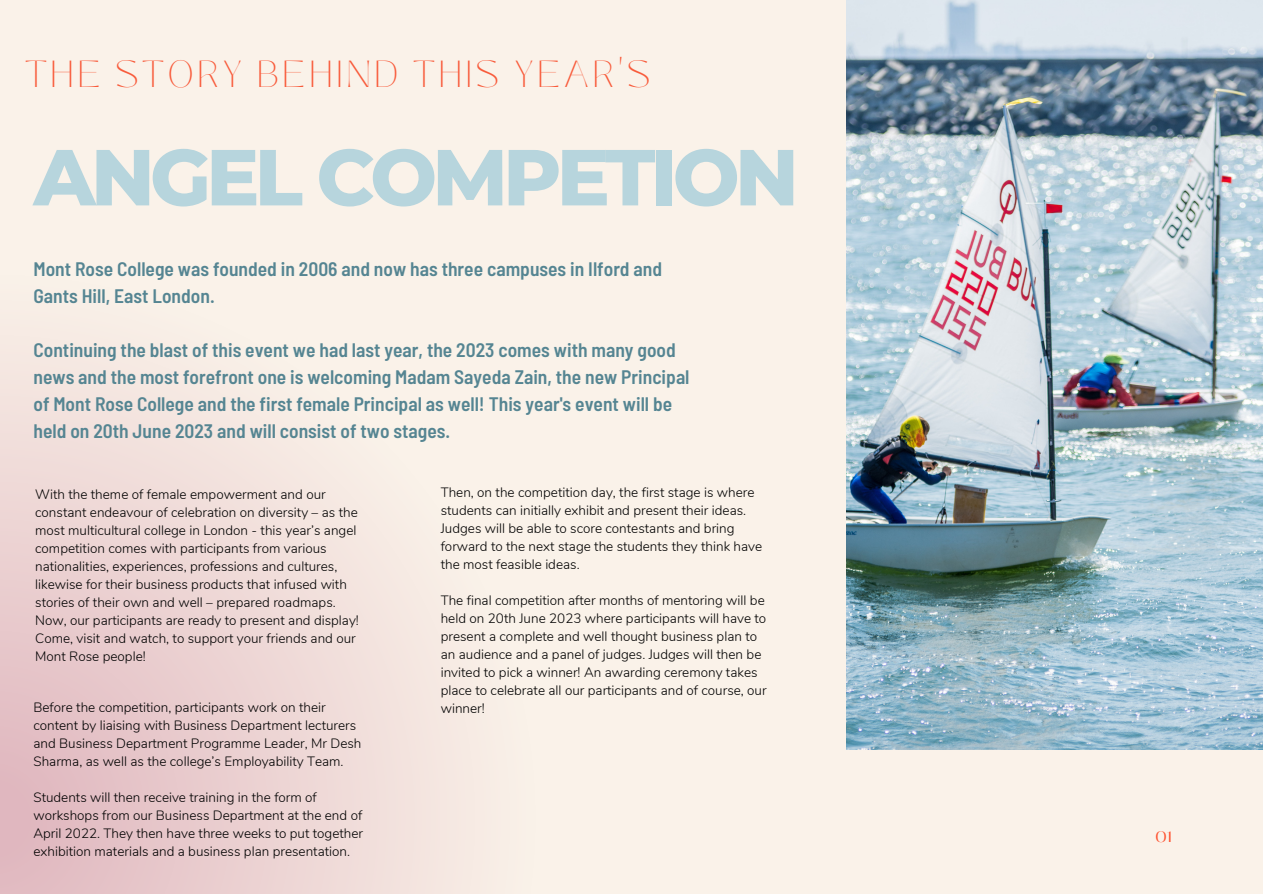
<style>
.page{position:relative;width:1263px;height:894px;background:#fff}
.page>*{position:absolute;margin:0;border:0;box-sizing:border-box;transform-origin:0 0}
.t1{font:800 79.2px "Montserrat";letter-spacing:-.06em;color:#b7d5dd}
.t2{font:100 37.65px "Black Mango";letter-spacing:.07em;color:#f85b3b}
.t3{font:600 semi-condensed 19.5px/27px "Barlow";color:#558592}
.t4{font:15px "Black Mango";color:#fe502d}
.t5{font:300 13.5px/18px "Nunito";color:#000}
</style>
<div class="page">
<div style="left:0;top:0;width:1263px;height:893px;background:#faf2e9"></div>
<svg style="left:0;top:363px;width:447px;height:530px"></svg>
<img style="left:846px;top:0;width:416px;height:749px">
<p class="t2" style="left:25px;top:46px;width:628px">THE STORY BEHIND THIS YEAR'S</p>
<p class="t1" style="left:33px;top:129px;width:767px">ANGEL COMPETION</p>
<p class="t3" style="left:33px;top:255px;width:630px">Mont Rose College was founded in 2006 and now has three campuses in Ilford and<br>Gants Hill, East London.</p>
<p class="t3" style="left:33px;top:336px;width:658px">Continuing the blast of this event we had last year, the 2023 comes with many good news and the most forefront one is welcoming Madam Sayeda Zain, the new Principal of Mont Rose College and the first female Principal as well! This year's event will be held on 20th June 2023 and will consist of two stages.</p>
<p class="t5" style="left:35px;top:485px;width:324px">With the theme of female empowerment and our constant endeavour of celebration on diversity – as the most multicultural college in London - this year’s angel competition comes with participants from various nationalities, experiences, professions and cultures, likewise for their business products that infused with stories of their own and well – prepared roadmaps.</p>
<p class="t5" style="left:35px;top:611px;width:325px">Now, our participants are ready to present and display!<br>Come, visit and watch, to support your friends and our<br>Mont Rose people!</p>
<p class="t5" style="left:33px;top:698px;width:330px">Before the competition, participants work on their content by liaising with Business Department lecturers and Business Department Programme Leader, Mr Desh Sharma, as well as the college’s Employability Team.</p>
<p class="t5" style="left:33px;top:788px;width:331px">Students will then receive training in the form of workshops from our Business Department at the end of April 2022. They then have three weeks to put together exhibition materials and a business plan presentation.</p>
<p class="t5" style="left:441px;top:483px;width:323px">Then, on the competition day, the first stage is where students can initially exhibit and present their ideas.<br>Judges will be able to score contestants and bring forward to the next stage the students they think have the most feasible ideas.</p>
<p class="t5" style="left:441px;top:591px;width:327px">The final competition after months of mentoring will be held on 20th June 2023 where participants will have to present a complete and well thought business plan to an audience and a panel of judges. Judges will then be invited to pick a winner! An awarding ceremony takes place to celebrate all our participants and of course, our winner!</p>
<p class="t4" style="left:1155px;top:825px;width:17px">01</p>
</div>
